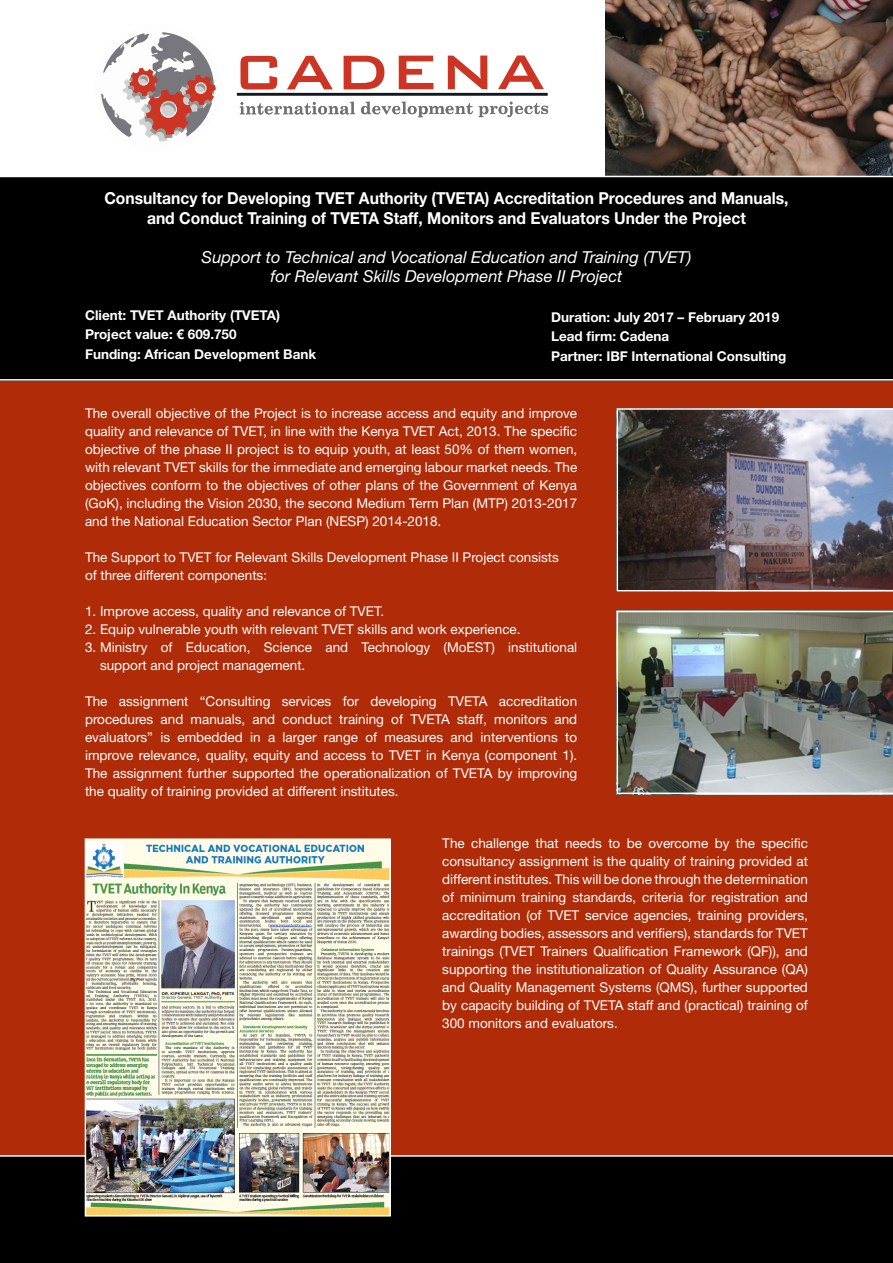
<style>
.page{position:relative;width:893px;height:1263px;background:#fff}
.page>*{position:absolute;margin:0;border:0;box-sizing:border-box;transform-origin:0 0}
.t1{font:700 16.5px/19.5px "Helvetica Neue LT Std";color:#fff;text-align:center;scale:.95 1}
.t2{font:italic 16.5px/19.5px "Helvetica Neue LT Std";color:#fff;text-align:center}
.t3{font:13.5px/18px "Helvetica Neue LT Std";color:#fff;text-align:justify}
.t4{font:700 13.5px/19.5px "Helvetica Neue LT Std";color:#fff}
</style>
<div class="page">
<div style="left:0;top:380px;width:893px;height:777px;background:#b02b08"></div>
<div style="left:0;top:176px;width:893px;height:205px;background:#000"></div>
<img style="left:617px;top:408px;width:276px;height:183px">
<img style="left:617px;top:611px;width:276px;height:183px">
<img style="left:605px;top:0;width:288px;height:176px">
<hr style="left:0;top:176px;width:893px;height:1px;background:#fff">
<div style="left:0;top:1157px;width:893px;height:106px;background:#000"></div>
<hr style="left:0;top:1155px;width:893px;height:2px;background:#fff">
<img style="left:88px;top:841px;width:300px;height:372px">
<div style="left:85px;top:838px;width:306px;height:378px;border:2px solid #fff"></div>
<hr style="left:0;top:379px;width:893px;height:2px;background:#fff">
<svg style="left:240px;top:102px;width:115px;height:12px"></svg>
<svg style="left:361px;top:102px;width:112px;height:15px"></svg>
<svg style="left:479px;top:102px;width:69px;height:15px"></svg>
<svg style="left:240px;top:56px;width:37px;height:33px"></svg>
<svg style="left:287px;top:56px;width:46px;height:33px"></svg>
<svg style="left:344px;top:56px;width:40px;height:33px"></svg>
<svg style="left:399px;top:56px;width:34px;height:33px"></svg>
<svg style="left:448px;top:56px;width:39px;height:33px"></svg>
<svg style="left:498px;top:55px;width:46px;height:34px"></svg>
<hr style="left:237px;top:93px;width:311px;height:3px;background:#111820">
<svg style="left:101px;top:32px;width:115px;height:110px"></svg>
<div style="left:195px;top:83px;width:11px;height:10px;border:1px solid #fff;border-radius:50%"></div>
<div style="left:161px;top:101px;width:16px;height:16px;border:1px solid #fff;border-radius:50%"></div>
<div style="left:139px;top:75px;width:10px;height:10px;border:1px solid #fff;border-radius:50%"></div>
<p class="t1" style="left:104px;top:188px;width:722px">Consultancy for Developing TVET Authority (TVETA) Accreditation Procedures and Manuals, and Conduct Training of TVETA Staff, Monitors and Evaluators Under the Project</p>
<p class="t2" style="left:202px;top:247px;width:491px">Support to Technical and Vocational Education and Training (TVET) for Relevant Skills Development Phase II Project</p>
<p class="t4" style="left:85px;top:305px;width:233px">Client: TVET Authority (TVETA)<br>Project value: € 609.750<br>Funding: African Development Bank</p>
<p class="t4" style="left:551px;top:307px;width:237px">Duration: July 2017 – February 2019<br>Lead firm: Cadena<br>Partner: IBF International Consulting</p>
<p class="t3" style="left:85px;top:404px;width:494px">The overall objective of the Project is to increase access and equity and improve quality and relevance of TVET, in line with the Kenya TVET Act, 2013. The specific objective of the phase II project is to equip youth, at least 50% of them women, with relevant TVET skills for the immediate and emerging labour market needs. The objectives conform to the objectives of other plans of the Government of Kenya (GoK), including the Vision 2030, the second Medium Term Plan (MTP) 2013-2017 and the National Education Sector Plan (NESP) 2014-2018.</p>
<p class="t3" style="left:85px;top:548px;width:475px">The Support to TVET for Relevant Skills Development Phase II Project consists of three different components:</p>
<p class="t3" style="left:85px;top:602px;width:301px">1. Improve access, quality and relevance of TVET.</p>
<p class="t3" style="left:85px;top:620px;width:437px">2. Equip vulnerable youth with relevant TVET skills and work experience.</p>
<p class="t3" style="left:100px;top:638px;width:479px;text-indent:-15px">3. Ministry of Education, Science and Technology (MoEST) institutional support and project management.</p>
<p class="t3" style="left:85px;top:692px;width:494px">The assignment “Consulting services for developing TVETA accreditation procedures and manuals, and conduct training of TVETA staff, monitors and evaluators” is embedded in a larger range of measures and interventions to improve relevance, quality, equity and access to TVET in Kenya (component 1).<br>The assignment further supported the operationalization of TVETA by improving the quality of training provided at different institutes.</p>
<p class="t3" style="left:442px;top:834px;width:367px">The challenge that needs to be overcome by the specific consultancy assignment is the quality of training provided at different institutes. This will be done through the determination of minimum training standards, criteria for registration and accreditation (of TVET service agencies, training providers, awarding bodies, assessors and verifiers), standards for TVET trainings (TVET Trainers Qualification Framework (QF)), and supporting the institutionalization of Quality Assurance (QA) and Quality Management Systems (QMS), further supported by capacity building of TVETA staff and (practical) training of 300 monitors and evaluators.</p>
</div>
